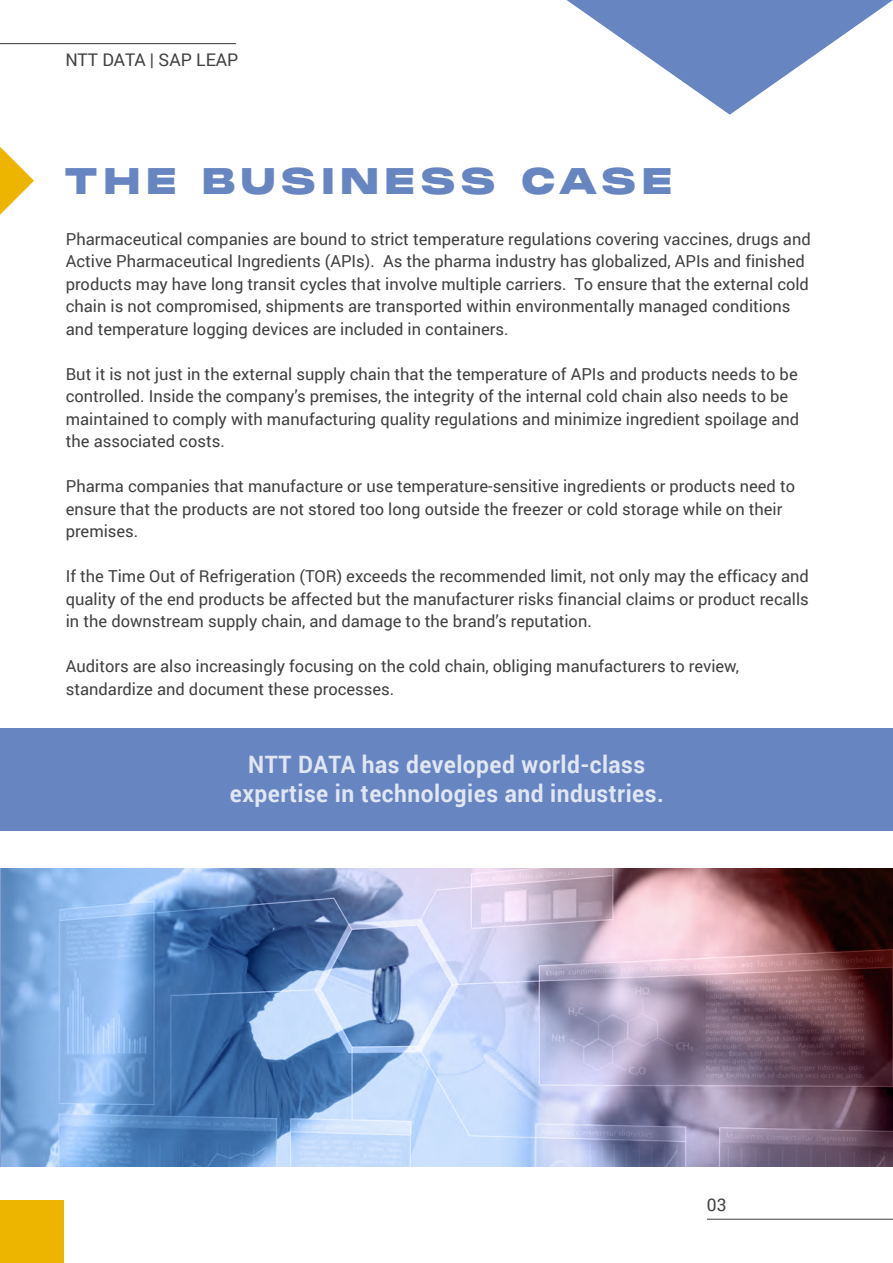
<style>
.page{position:relative;width:893px;height:1263px;background:#fff}
.page>*{position:absolute;margin:0;border:0;box-sizing:border-box;transform-origin:0 0}
.t1{font:36px "Monument Extended";letter-spacing:.135em;color:#6785c1}
.t2{font:700 24px/28.5px "Roboto";letter-spacing:.02em;color:rgb(255 255 255/.8);text-align:center;scale:.95 1}
.t3{font:17.4px "Roboto";color:#404040}
.t4{font:16.5px/22.5px "Roboto";color:#404040}
</style>
<div class="page">
<hr style="left:707px;top:1219px;width:186px;height:1px;background:#404040">
<hr style="left:0;top:43px;width:236px;height:1px;background:#404040">
<svg style="left:0;top:147px;width:34px;height:68px"></svg>
<svg style="left:567px;top:0;width:326px;height:115px"></svg>
<div style="left:0;top:728px;width:893px;height:102px;background:#6785c1"></div>
<div style="left:0;top:1200px;width:63px;height:63px;background:#eeb500"></div>
<img style="left:0;top:868px;width:893px;height:298px">
<p class="t3" style="left:65px;top:48px;width:175px">NTT DATA | SAP LEAP</p>
<h1 class="t1" style="left:64px;top:157px;width:610px">THE BUSINESS CASE</h1>
<p class="t4" style="left:66px;top:227px;width:746px">Pharmaceutical companies are bound to strict temperature regulations covering vaccines, drugs and Active Pharmaceutical Ingredients (APIs). As the pharma industry has globalized, APIs and finished products may have long transit cycles that involve multiple carriers. To ensure that the external cold chain is not compromised, shipments are transported within environmentally managed conditions and temperature logging devices are included in containers.</p>
<p class="t4" style="left:66px;top:362px;width:735px">But it is not just in the external supply chain that the temperature of APIs and products needs to be controlled. Inside the company’s premises, the integrity of the internal cold chain also needs to be maintained to comply with manufacturing quality regulations and minimize ingredient spoilage and the associated costs.</p>
<p class="t4" style="left:66px;top:474px;width:731px">Pharma companies that manufacture or use temperature-sensitive ingredients or products need to ensure that the products are not stored too long outside the freezer or cold storage while on their premises.</p>
<p class="t4" style="left:66px;top:564px;width:745px;text-align:justify">If the Time Out of Refrigeration (TOR) exceeds the recommended limit, not only may the efficacy and quality of the end products be affected but the manufacturer risks financial claims or product recalls in the downstream supply chain, and damage to the brand’s reputation.</p>
<p class="t4" style="left:66px;top:654px;width:675px">Auditors are also increasingly focusing on the cold chain, obliging manufacturers to review, standardize and document these processes.</p>
<h2 class="t2" style="left:230px;top:750px;width:458px">NTT DATA has developed world-class expertise in technologies and industries.</h2>
<p class="t3" style="left:707px;top:1193px;width:21px">03</p>
</div>
